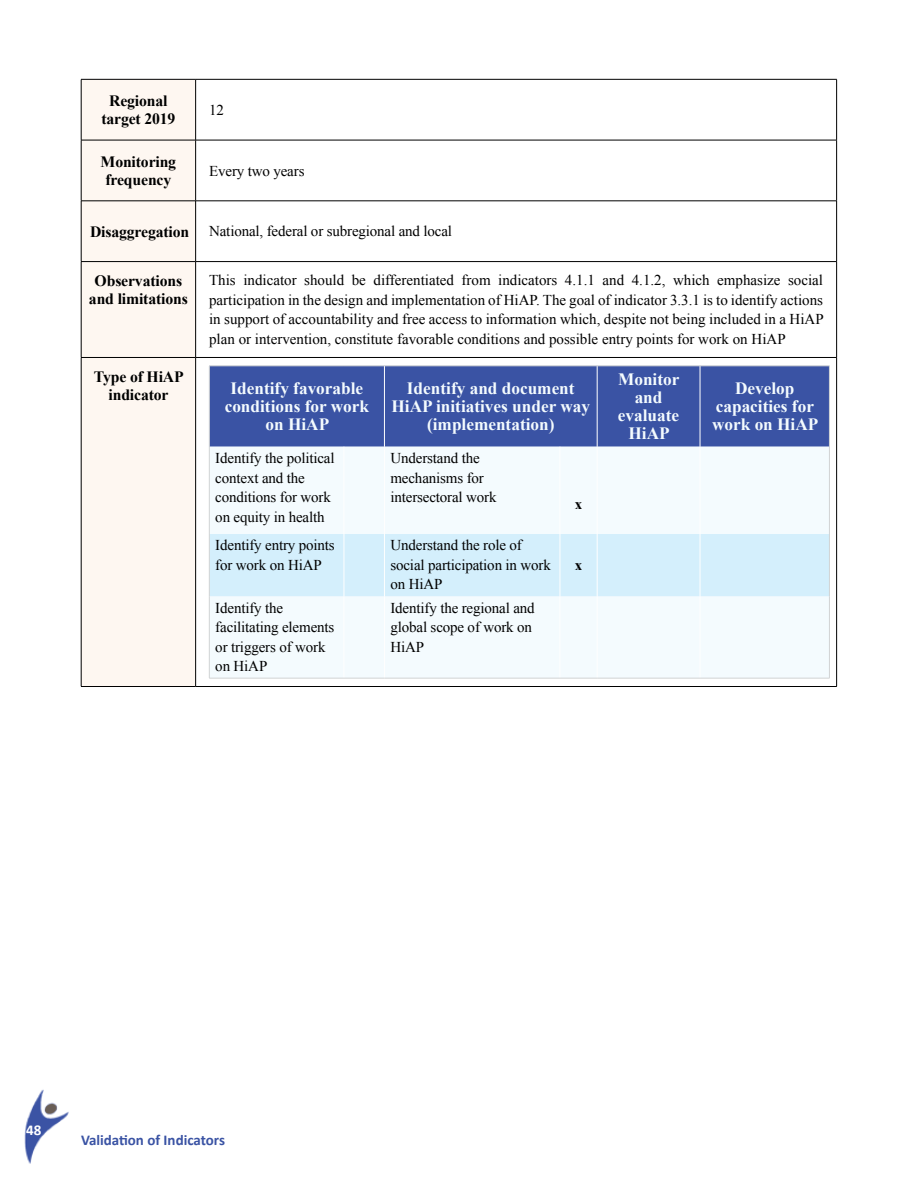
<style>
.page{position:relative;width:918px;height:1188px;background:#fff}
.page>*{position:absolute;margin:0;border:0;box-sizing:border-box;transform-origin:0 0}
.t1{font:700 17.25px/18px "Times New Roman";color:#f4fbfe;text-align:center}
.t2{font:700 15.75px/18px "Times New Roman";letter-spacing:-.01em;color:#000;text-align:center}
.t3{font:15px/19.5px "Times New Roman";letter-spacing:-.01em;color:#000}
.t4{font:700 15px "Calibri";color:#3a53a4}
.t5{font:700 15px "Calibri";color:#fff}
.t6{font:700 15px "Times New Roman";color:#000}
</style>
<div class="page">
<img style="left:24px;top:1089px;width:45px;height:75px">
<div style="left:82px;top:80px;width:113px;height:606px;background:#fef7f1"></div>
<hr style="left:81px;top:79px;width:115px;height:1px;background:#000">
<hr style="left:196px;top:79px;width:641px;height:1px;background:#000">
<hr style="left:81px;top:140px;width:115px;height:1px;background:#000">
<hr style="left:196px;top:140px;width:641px;height:1px;background:#000">
<hr style="left:81px;top:201px;width:115px;height:1px;background:#000">
<hr style="left:196px;top:201px;width:641px;height:1px;background:#000">
<hr style="left:196px;top:261px;width:641px;height:1px;background:#000">
<hr style="left:81px;top:80px;width:1px;height:60px;background:#000">
<hr style="left:195px;top:80px;width:1px;height:60px;background:#000">
<hr style="left:836px;top:80px;width:1px;height:60px;background:#000">
<hr style="left:81px;top:140px;width:1px;height:61px;background:#000">
<hr style="left:195px;top:140px;width:1px;height:61px;background:#000">
<hr style="left:836px;top:140px;width:1px;height:61px;background:#000">
<hr style="left:81px;top:201px;width:1px;height:60px;background:#000">
<hr style="left:195px;top:201px;width:1px;height:60px;background:#000">
<hr style="left:836px;top:201px;width:1px;height:60px;background:#000">
<hr style="left:81px;top:261px;width:115px;height:1px;background:#000">
<hr style="left:81px;top:262px;width:1px;height:95px;background:#000">
<hr style="left:195px;top:262px;width:1px;height:95px;background:#000">
<hr style="left:836px;top:262px;width:1px;height:95px;background:#000">
<hr style="left:81px;top:357px;width:115px;height:1px;background:#000">
<hr style="left:81px;top:358px;width:1px;height:328px;background:#000">
<hr style="left:196px;top:357px;width:641px;height:1px;background:#000">
<hr style="left:195px;top:358px;width:1px;height:328px;background:#000">
<hr style="left:836px;top:358px;width:1px;height:328px;background:#000">
<hr style="left:81px;top:686px;width:115px;height:1px;background:#000">
<hr style="left:196px;top:686px;width:641px;height:1px;background:#000">
<div style="left:210px;top:367px;width:619px;height:80px;background:#3a53a4"></div>
<div style="left:210px;top:447px;width:619px;height:231px;background:#f4fbfe"></div>
<div style="left:210px;top:534px;width:619px;height:62px;background:#d4effc"></div>
<hr style="left:384px;top:366px;width:1px;height:81px;background:#fff">
<hr style="left:597px;top:366px;width:1px;height:81px;background:#fff">
<hr style="left:700px;top:366px;width:1px;height:81px;background:#fff">
<hr style="left:344px;top:447px;width:1px;height:87px;background:#fff">
<hr style="left:384px;top:447px;width:1px;height:87px;background:#fff">
<hr style="left:560px;top:447px;width:1px;height:87px;background:#fff">
<hr style="left:597px;top:447px;width:1px;height:87px;background:#fff">
<hr style="left:700px;top:447px;width:1px;height:87px;background:#fff">
<hr style="left:344px;top:534px;width:1px;height:62px;background:#fff">
<hr style="left:384px;top:534px;width:1px;height:62px;background:#fff">
<hr style="left:560px;top:534px;width:1px;height:62px;background:#fff">
<hr style="left:597px;top:534px;width:1px;height:62px;background:#fff">
<hr style="left:700px;top:534px;width:1px;height:62px;background:#fff">
<hr style="left:344px;top:596px;width:1px;height:82px;background:#fff">
<hr style="left:384px;top:596px;width:1px;height:82px;background:#fff">
<hr style="left:560px;top:596px;width:1px;height:82px;background:#fff">
<hr style="left:597px;top:596px;width:1px;height:82px;background:#fff">
<hr style="left:700px;top:596px;width:1px;height:82px;background:#fff">
<hr style="left:209px;top:366px;width:135px;height:1px;background:#d1d3d4">
<hr style="left:209px;top:366px;width:1px;height:81px;background:#d1d3d4">
<hr style="left:344px;top:366px;width:40px;height:1px;background:#d1d3d4">
<hr style="left:384px;top:366px;width:176px;height:1px;background:#d1d3d4">
<hr style="left:560px;top:366px;width:37px;height:1px;background:#d1d3d4">
<hr style="left:597px;top:366px;width:103px;height:1px;background:#d1d3d4">
<hr style="left:700px;top:366px;width:130px;height:1px;background:#d1d3d4">
<hr style="left:209px;top:447px;width:1px;height:87px;background:#d1d3d4">
<hr style="left:209px;top:534px;width:1px;height:62px;background:#d1d3d4">
<hr style="left:209px;top:596px;width:1px;height:82px;background:#d1d3d4">
<hr style="left:209px;top:678px;width:135px;height:1px;background:#d1d3d4">
<hr style="left:344px;top:678px;width:40px;height:1px;background:#d1d3d4">
<hr style="left:384px;top:678px;width:176px;height:1px;background:#d1d3d4">
<hr style="left:560px;top:678px;width:37px;height:1px;background:#d1d3d4">
<hr style="left:597px;top:678px;width:103px;height:1px;background:#d1d3d4">
<hr style="left:700px;top:678px;width:130px;height:1px;background:#d1d3d4">
<hr style="left:829px;top:366px;width:1px;height:81px;background:#d1d3d4">
<hr style="left:829px;top:447px;width:1px;height:87px;background:#d1d3d4">
<hr style="left:829px;top:534px;width:1px;height:62px;background:#d1d3d4">
<hr style="left:829px;top:596px;width:1px;height:82px;background:#d1d3d4">
<p class="t2" style="left:101px;top:91px;width:76px">Regional target 2019</p>
<p class="t3" style="left:209px;top:100px;width:16px">12</p>
<p class="t2" style="left:101px;top:152px;width:77px">Monitoring frequency</p>
<p class="t3" style="left:209px;top:161px;width:97px">Every two years</p>
<p class="t2" style="left:90px;top:222px;width:101px">Disaggregation</p>
<p class="t3" style="left:209px;top:221px;width:244px">National, federal or subregional and local</p>
<p class="t2" style="left:89px;top:271px;width:100px">Observations and limitations</p>
<p class="t3" style="left:209px;top:270px;width:616px;text-align:justify">This indicator should be differentiated from indicators 4.1.1 and 4.1.2, which emphasize social participation in the design and implementation of HiAP. The goal of indicator 3.3.1 is to identify actions in support of accountability and free access to information which, despite not being included in a HiAP plan or intervention, constitute favorable conditions and possible entry points for work on HiAP</p>
<p class="t2" style="left:94px;top:367px;width:91px">Type of HiAP indicator</p>
<p class="t1" style="left:225px;top:379px;width:146px">Identify favorable conditions for work on HiAP</p>
<p class="t1" style="left:392px;top:379px;width:200px">Identify and document<br>HiAP initiatives under way (implementation)</p>
<p class="t1" style="left:618px;top:370px;width:63px">Monitor and evaluate<br>HiAP</p>
<p class="t1" style="left:712px;top:379px;width:108px">Develop capacities for work on HiAP</p>
<p class="t3" style="left:215px;top:448px;width:121px">Identify the political context and the conditions for work on equity in health</p>
<p class="t3" style="left:390px;top:448px;width:108px">Understand the mechanisms for intersectoral work</p>
<p class="t6" style="left:575px;top:493px;width:9px">x</p>
<p class="t3" style="left:215px;top:535px;width:121px">Identify entry points for work on HiAP</p>
<p class="t3" style="left:390px;top:535px;width:162px">Understand the role of social participation in work on HiAP</p>
<p class="t3" style="left:215px;top:598px;width:121px">Identify the facilitating elements or triggers of work on HiAP</p>
<p class="t3" style="left:390px;top:598px;width:146px">Identify the regional and global scope of work on<br>HiAP</p>
<p class="t6" style="left:575px;top:554px;width:9px">x</p>
<p class="t5" style="left:26px;top:1119px;width:17px">48</p>
<p class="t4" style="left:81px;top:1129px;width:146px">Validation of Indicators</p>
</div>
